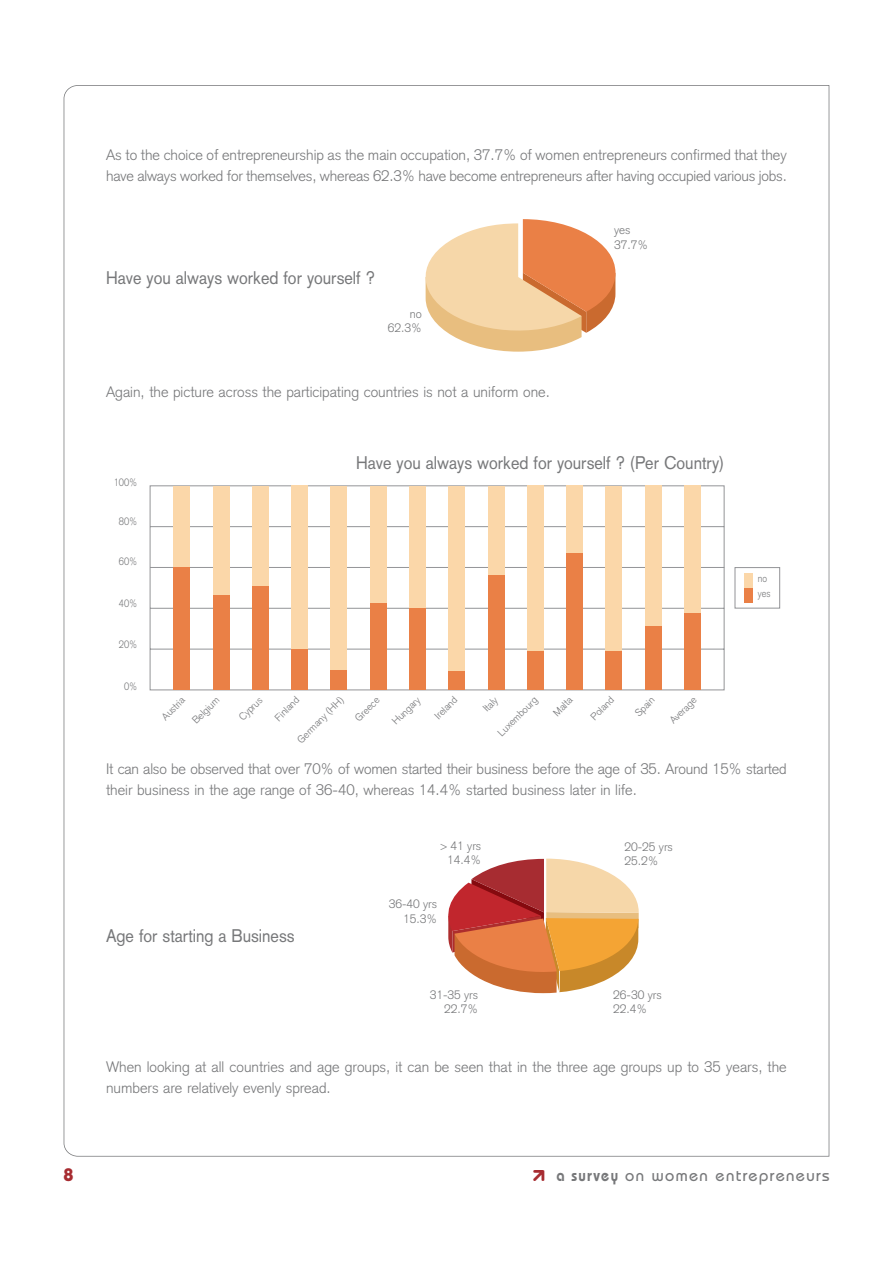
<style>
.page{position:relative;width:893px;height:1263px;background:#fff}
.page>*{position:absolute;margin:0;border:0;box-sizing:border-box;transform-origin:0 0}
.t1{font:18px "Akzidenz Grotesk";color:#77787a;scale:.9 1}
.t2{font:700 18px "Bauhaus";color:#a72c31}
.t3{font:500 16.5px "Bauhaus";letter-spacing:.085em;color:#77787a}
.t4{font:300 15px/21px "Akzidenz Grotesk";color:#77787a}
.t5{font:300 12px/14.2px "Akzidenz Grotesk";color:#77787a;text-align:right}
.t6{font:300 10.5px/14.9px "Akzidenz Grotesk";color:#77787a;scale:.89 1}
.t7{font:300 10.2px "Akzidenz Grotesk";color:#77787a}
.s1{font-family:"Arrowdyn";font-weight:700;color:#a72c31}
.s2{font-weight:600}
</style>
<div class="page">
<svg style="left:64px;top:85px;width:14px;height:1072px"></svg>
<svg style="left:149px;top:485px;width:575px;height:206px"></svg>
<div style="left:734px;top:567px;width:46px;height:42px;border:1px solid #939497"></div>
<div style="left:174px;top:486px;width:16px;height:81px;background:#fbd7a9"></div>
<div style="left:174px;top:567px;width:16px;height:123px;background:#ea8046"></div>
<div style="left:213px;top:486px;width:16px;height:110px;background:#fbd7a9"></div>
<div style="left:213px;top:596px;width:16px;height:94px;background:#ea8046"></div>
<div style="left:252px;top:486px;width:16px;height:100px;background:#fbd7a9"></div>
<div style="left:252px;top:586px;width:16px;height:104px;background:#ea8046"></div>
<div style="left:291px;top:486px;width:17px;height:163px;background:#fbd7a9"></div>
<div style="left:291px;top:649px;width:17px;height:41px;background:#ea8046"></div>
<div style="left:331px;top:486px;width:16px;height:185px;background:#fbd7a9"></div>
<div style="left:331px;top:671px;width:16px;height:19px;background:#ea8046"></div>
<div style="left:370px;top:486px;width:16px;height:117px;background:#fbd7a9"></div>
<div style="left:370px;top:603px;width:16px;height:87px;background:#ea8046"></div>
<div style="left:409px;top:486px;width:16px;height:122px;background:#fbd7a9"></div>
<div style="left:409px;top:608px;width:16px;height:82px;background:#ea8046"></div>
<div style="left:448px;top:486px;width:17px;height:185px;background:#fbd7a9"></div>
<div style="left:448px;top:671px;width:17px;height:19px;background:#ea8046"></div>
<div style="left:488px;top:486px;width:16px;height:90px;background:#fbd7a9"></div>
<div style="left:488px;top:576px;width:16px;height:114px;background:#ea8046"></div>
<div style="left:527px;top:486px;width:16px;height:165px;background:#fbd7a9"></div>
<div style="left:527px;top:651px;width:16px;height:39px;background:#ea8046"></div>
<div style="left:566px;top:486px;width:16px;height:68px;background:#fbd7a9"></div>
<div style="left:566px;top:554px;width:16px;height:136px;background:#ea8046"></div>
<div style="left:605px;top:486px;width:17px;height:166px;background:#fbd7a9"></div>
<div style="left:605px;top:652px;width:17px;height:38px;background:#ea8046"></div>
<div style="left:645px;top:486px;width:16px;height:140px;background:#fbd7a9"></div>
<div style="left:645px;top:626px;width:16px;height:64px;background:#ea8046"></div>
<div style="left:684px;top:486px;width:16px;height:127px;background:#fbd7a9"></div>
<div style="left:684px;top:613px;width:16px;height:77px;background:#ea8046"></div>
<div style="left:744px;top:573px;width:8px;height:15px;background:#fbd7a9"></div>
<div style="left:744px;top:588px;width:8px;height:15px;background:#ea8046"></div>
<svg style="left:425px;top:219px;width:190px;height:133px"></svg>
<svg style="left:448px;top:859px;width:190px;height:134px"></svg>
<p class="t4" style="left:106px;top:146px;width:682px">As to the choice of entrepreneurship as the main occupation, 37.7% of women entrepreneurs confirmed that they have always worked for themselves, whereas 62.3% have become entrepreneurs after having occupied various jobs.</p>
<p class="t1" style="left:106px;top:271px;width:300px">Have you always worked for yourself ?</p>
<p class="t5" style="left:388px;top:308px;width:36px">no<br>62.3%</p>
<p class="t4" style="left:106px;top:383px;width:445px">Again, the picture across the participating countries is not a uniform one.</p>
<p class="t5" style="left:614px;top:225px;width:36px;text-align:left">yes<br>37.7%</p>
<p class="t6" style="left:114px;top:476px;width:28px">100%</p>
<p class="t6" style="left:119px;top:515px;width:22px">80%</p>
<p class="t6" style="left:119px;top:555px;width:22px">60%</p>
<p class="t6" style="left:119px;top:597px;width:22px">40%</p>
<p class="t6" style="left:119px;top:638px;width:22px">20%</p>
<p class="t6" style="left:124px;top:680px;width:17px">0%</p>
<p class="t1" style="left:356px;top:456px;width:410px">Have you always worked for yourself ? (Per Country)</p>
<p class="t7" style="left:160px;top:716px;width:30px;rotate:-45deg">Austria</p>
<p class="t7" style="left:191px;top:719px;width:35px;rotate:-45deg">Belgium</p>
<p class="t7" style="left:238px;top:716px;width:30px;rotate:-45deg">Cyprus</p>
<p class="t7" style="left:296px;top:738px;width:62px;rotate:-45deg">Germany (HH)</p>
<p class="t7" style="left:274px;top:716px;width:31px;rotate:-45deg">Finland</p>
<p class="t7" style="left:354px;top:717px;width:31px;rotate:-45deg">Greece</p>
<p class="t7" style="left:391px;top:720px;width:36px;rotate:-45deg">Hungary</p>
<p class="t7" style="left:433px;top:715px;width:29px;rotate:-45deg">Ireland</p>
<p class="t7" style="left:482px;top:707px;width:18px;rotate:-45deg">Italy</p>
<p class="t7" style="left:497px;top:732px;width:53px;rotate:-45deg">Luxembourg</p>
<p class="t7" style="left:552px;top:711px;width:24px;rotate:-45deg">Malta</p>
<p class="t7" style="left:589px;top:716px;width:30px;rotate:-45deg">Poland</p>
<p class="t7" style="left:634px;top:712px;width:25px;rotate:-45deg">Spain</p>
<p class="t7" style="left:668px;top:719px;width:35px;rotate:-45deg">Average</p>
<p class="t6" style="left:757px;top:572px;width:16px">no yes</p>
<p class="t4" style="left:106px;top:760px;width:682px">It can also be observed that over 70% of women started their business before the age of 35. Around 15% started their business in the age range of 36-40, whereas 14.4% started business later in life.</p>
<p class="t1" style="left:106px;top:929px;width:211px">Age for starting a Business</p>
<p class="t5" style="left:440px;top:840px;width:43px;text-align:center">&gt; 41 yrs<br>14.4%</p>
<p class="t5" style="left:388px;top:898px;width:50px">36-40 yrs<br>15.3%</p>
<p class="t5" style="left:624px;top:841px;width:50px;text-align:left">20-25 yrs<br>25.2%</p>
<p class="t5" style="left:429px;top:989px;width:50px">31-35 yrs<br>22.7%</p>
<p class="t5" style="left:613px;top:989px;width:50px;text-align:left">26-30 yrs<br>22.4%</p>
<p class="t4" style="left:106px;top:1058px;width:682px">When looking at all countries and age groups, it can be seen that in the three age groups up to 35 years, the numbers are relatively evenly spread.</p>
<p class="t2" style="left:64px;top:1168px;width:12px">8</p>
<p class="t3" style="left:531px;top:1170px;width:299px"><span class="s1">0</span> <span class="s2">a survey</span> on women entrepreneurs</p>
</div>
